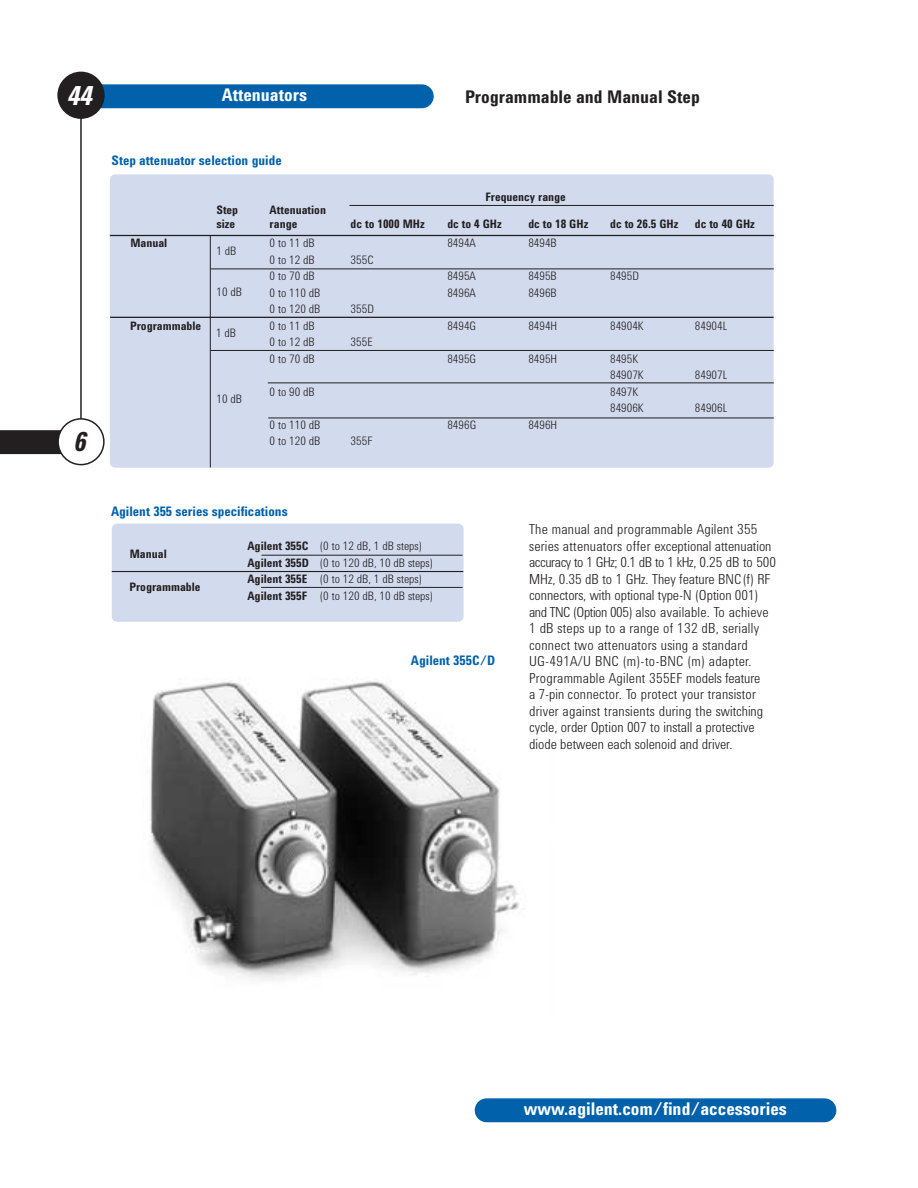
<style>
.page{position:relative;width:918px;height:1188px;background:#fff}
.page>*{position:absolute;margin:0;border:0;box-sizing:border-box;transform-origin:0 0}
.t1{font:italic 700 27px "Agilent Cond";color:#fff}
.t2{font:italic 700 27px "Agilent Cond";color:#231f20}
.t3{font:700 18px "Agilent Cond";color:#fff}
.t4{font:700 18px "Agilent Cond";color:#231f20}
.t5{font:300 14.25px/16.5px "Agilent Cond";letter-spacing:.015em;color:#231f20}
.t6{font:700 13.5px "Agilent Cond";color:#0161aa}
.t7{font:300 12px/16.5px "Agilent Cond";color:#231f20}
.t8{font:700 12px "Agilent Cond";color:#231f20}
.s1{font-weight:700}
</style>
<div class="page">
<div style="left:475px;top:1098px;width:361px;height:24px;background:#0161aa;border-radius:12px"></div>
<hr style="left:80px;top:74px;width:2px;height:358px;background:#231f20">
<div style="left:72px;top:84px;width:362px;height:24px;background:#0161aa;border-radius:12px"></div>
<svg style="left:57px;top:72px;width:48px;height:47px"></svg>
<svg style="left:0;top:418px;width:105px;height:47px"></svg>
<img style="left:150px;top:680px;width:369px;height:300px">
<div style="left:112px;top:524px;width:352px;height:98px;background:#d2dbee;border-radius:5px"></div>
<hr style="left:261px;top:555px;width:202px;height:1px;background:#231f20">
<hr style="left:112px;top:571px;width:351px;height:1px;background:#231f20">
<hr style="left:261px;top:587px;width:202px;height:1px;background:#231f20">
<div style="left:110px;top:174px;width:664px;height:294px;background:#d2dbee;border-radius:5px"></div>
<hr style="left:349px;top:205px;width:425px;height:1px;background:#231f20">
<hr style="left:110px;top:235px;width:664px;height:1px;background:#231f20">
<hr style="left:110px;top:317px;width:664px;height:1px;background:#231f20">
<hr style="left:210px;top:350px;width:564px;height:1px;background:#231f20">
<hr style="left:268px;top:382px;width:506px;height:1px;background:#231f20">
<hr style="left:268px;top:418px;width:506px;height:1px;background:#231f20">
<hr style="left:211px;top:269px;width:563px;height:1px;background:#231f20">
<hr style="left:210px;top:236px;width:1px;height:231px;background:#231f20">
<h1 class="t1" style="left:67px;top:86px;width:27px">44</h1>
<p class="t3" style="left:222px;top:88px;width:87px">Attenuators</p>
<p class="t4" style="left:465px;top:90px;width:236px">Programmable and Manual Step</p>
<p class="t6" style="left:112px;top:156px;width:172px">Step attenuator selection guide</p>
<p class="t8" style="left:485px;top:192px;width:82px">Frequency range</p>
<h1 class="t2" style="left:73px;top:432px;width:14px">6</h1>
<p class="t8" style="left:130px;top:239px;width:39px">Manual</p>
<p class="t8" style="left:130px;top:321px;width:73px">Programmable</p>
<p class="t8" style="left:216px;top:206px;width:23px">Step</p>
<p class="t8" style="left:270px;top:206px;width:58px">Attenuation</p>
<p class="t8" style="left:216px;top:219px;width:20px">size</p>
<p class="t8" style="left:270px;top:219px;width:29px">range</p>
<p class="t8" style="left:351px;top:219px;width:76px">dc to 1000 MHz</p>
<p class="t8" style="left:447px;top:219px;width:56px">dc to 4 GHz</p>
<p class="t8" style="left:528px;top:219px;width:61px">dc to 18 GHz</p>
<p class="t8" style="left:610px;top:219px;width:70px">dc to 26.5 GHz</p>
<p class="t8" style="left:695px;top:219px;width:61px">dc to 40 GHz</p>
<p class="t7" style="left:270px;top:236px;width:47px">0 to 11 dB</p>
<p class="t7" style="left:447px;top:236px;width:30px">8494A</p>
<p class="t7" style="left:528px;top:236px;width:30px">8494B</p>
<p class="t7" style="left:270px;top:252px;width:47px">0 to 12 dB</p>
<p class="t7" style="left:351px;top:252px;width:24px">355C</p>
<p class="t7" style="left:270px;top:269px;width:47px">0 to 70 dB</p>
<p class="t7" style="left:447px;top:269px;width:30px">8495A</p>
<p class="t7" style="left:528px;top:269px;width:30px">8495B</p>
<p class="t7" style="left:610px;top:269px;width:30px">8495D</p>
<p class="t7" style="left:270px;top:285px;width:52px">0 to 110 dB</p>
<p class="t7" style="left:447px;top:285px;width:30px">8496A</p>
<p class="t7" style="left:528px;top:285px;width:30px">8496B</p>
<p class="t7" style="left:270px;top:302px;width:52px">0 to 120 dB</p>
<p class="t7" style="left:351px;top:302px;width:25px">355D</p>
<p class="t7" style="left:270px;top:318px;width:47px">0 to 11 dB</p>
<p class="t7" style="left:447px;top:318px;width:30px">8494G</p>
<p class="t7" style="left:528px;top:318px;width:30px">8494H</p>
<p class="t7" style="left:610px;top:318px;width:35px">84904K</p>
<p class="t7" style="left:695px;top:318px;width:34px">84904L</p>
<p class="t7" style="left:270px;top:335px;width:47px">0 to 12 dB</p>
<p class="t7" style="left:351px;top:335px;width:23px">355E</p>
<p class="t7" style="left:270px;top:351px;width:47px">0 to 70 dB</p>
<p class="t7" style="left:447px;top:351px;width:30px">8495G</p>
<p class="t7" style="left:528px;top:351px;width:30px">8495H</p>
<p class="t7" style="left:610px;top:351px;width:35px">8495K<br>84907K</p>
<p class="t7" style="left:216px;top:244px;width:22px">1 dB</p>
<p class="t7" style="left:216px;top:285px;width:27px">10 dB</p>
<p class="t7" style="left:216px;top:326px;width:22px">1 dB</p>
<p class="t7" style="left:695px;top:368px;width:34px">84907L</p>
<p class="t7" style="left:216px;top:391px;width:27px">10 dB</p>
<p class="t7" style="left:270px;top:384px;width:47px">0 to 90 dB</p>
<p class="t7" style="left:610px;top:384px;width:35px">8497K<br>84906K</p>
<p class="t7" style="left:270px;top:417px;width:52px">0 to 110 dB</p>
<p class="t7" style="left:447px;top:417px;width:30px">8496G</p>
<p class="t7" style="left:528px;top:417px;width:30px">8496H</p>
<p class="t7" style="left:270px;top:434px;width:52px">0 to 120 dB</p>
<p class="t7" style="left:351px;top:434px;width:23px">355F</p>
<p class="t7" style="left:695px;top:401px;width:34px">84906L</p>
<p class="t6" style="left:111px;top:507px;width:178px">Agilent 355 series specifications</p>
<p class="t8" style="left:130px;top:550px;width:39px">Manual</p>
<p class="t8" style="left:130px;top:583px;width:73px">Programmable</p>
<p class="t7" style="left:247px;top:539px;width:187px"><span class="s1">Agilent 355C</span> (0 to 12 dB, 1 dB steps)<br><span class="s1">Agilent 355D</span> (0 to 120 dB, 10 dB steps)<br><span class="s1">Agilent 355E</span> (0 to 12 dB, 1 dB steps)<br><span class="s1">Agilent 355F</span> (0 to 120 dB, 10 dB steps)</p>
<p class="t6" style="left:411px;top:656px;width:86px">Agilent 355C/D</p>
<p class="t5" style="left:529px;top:522px;width:249px">The manual and programmable Agilent 355 series attenuators offer exceptional attenuation accuracy to 1 GHz; 0.1 dB to 1 kHz, 0.25 dB to 500<br>MHz, 0.35 dB to 1 GHz. They feature BNC(f) RF connectors, with optional type-N (Option 001) and TNC (Option 005) also available. To achieve 1 dB steps up to a range of 132 dB, serially connect two attenuators using a standard UG-491A/U BNC (m)-to-BNC (m) adapter.<br>Programmable Agilent 355EF models feature<br>a 7-pin connector. To protect your transistor driver against transients during the switching cycle, order Option 007 to install a protective diode between each solenoid and driver.</p>
<p class="t3" style="left:524px;top:1102px;width:264px">www.agilent.com/find/accessories</p>
</div>
